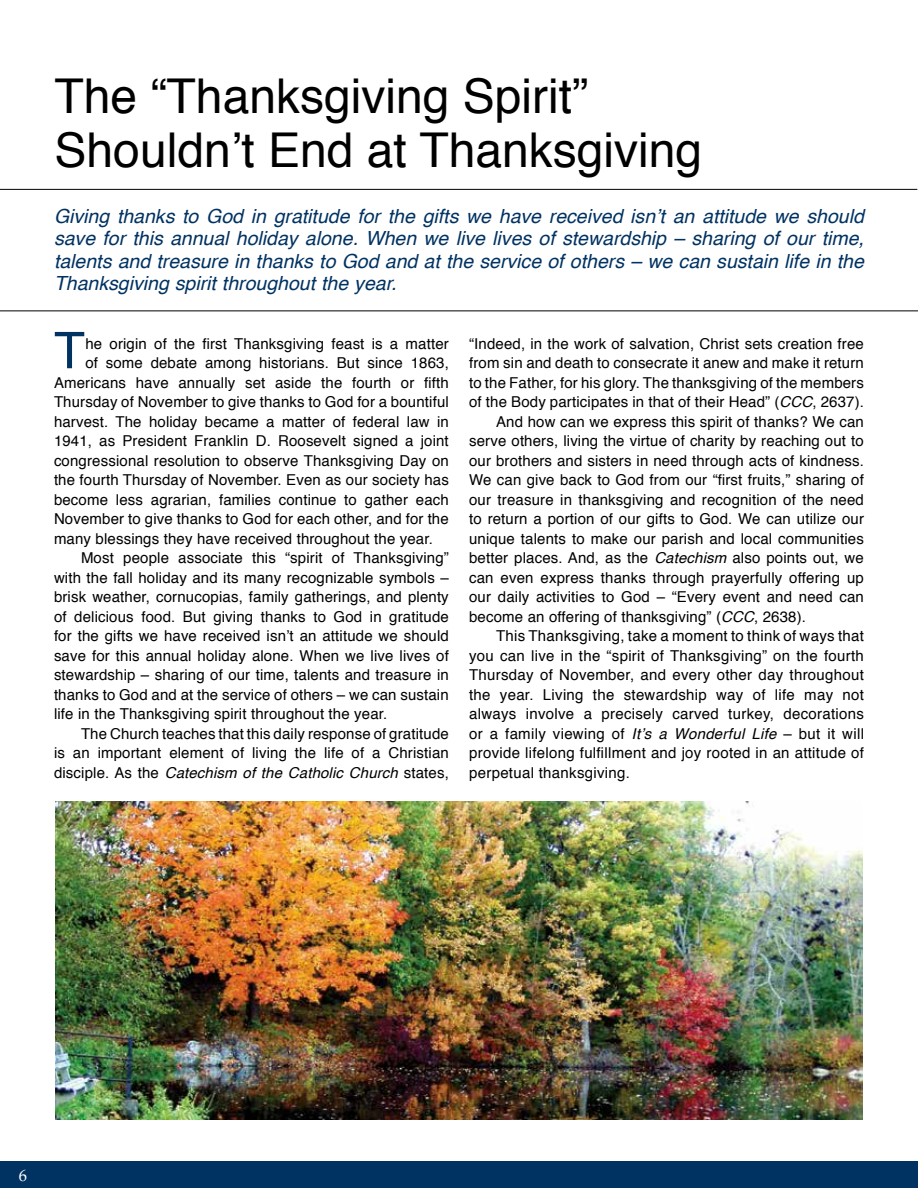
<style>
.page{position:relative;width:918px;height:1188px;background:#fff}
.page>*{position:absolute;margin:0;border:0;box-sizing:border-box;transform-origin:0 0}
.t1{font:50.55px "Helvetica";color:#003262}
.t2{font:48px/54px "Helvetica";color:#000}
.t3{font:italic 19.5px/22.5px "Helvetica";color:#003262;text-align:justify}
.t4{font:16.5px "Palatino Linotype";color:#fff}
.t5{font:15px "Helvetica";letter-spacing:.01em;color:#000}
.t6{font:italic 15px "Helvetica";letter-spacing:.01em;color:#000}
.s1{font-style:italic}
.s2{font-style:normal}
</style>
<div class="page">
<div style="left:0;top:1161px;width:918px;height:27px;background:#003262"></div>
<hr style="left:0;top:189px;width:917px;height:1px;background:#000">
<hr style="left:0;top:310px;width:918px;height:1px;background:#000">
<img style="left:55px;top:801px;width:808px;height:319px">
<h2 class="t2" style="left:55px;top:70px;width:649px">The “Thanksgiving Spirit”<br>Shouldn’t End at Thanksgiving</h2>
<p class="t3" style="left:54px;top:205px;width:811px">Giving thanks to God in gratitude for the gifts we have received isn’t an attitude we should save for this annual holiday alone. When we live lives of stewardship – sharing of our time, talents and treasure in thanks to God and at the service of others – we can sustain life in the Thanksgiving spirit throughout the year.</p>
<h1 class="t1" style="left:54px;top:312px;width:32px">T</h1>
<p class="t5" style="left:85px;top:332px;width:365px">he origin of the first Thanksgiving feast is a matter</p>
<p class="t5" style="left:469px;top:332px;width:396px">“Indeed, in the work of salvation, Christ sets creation free</p>
<p class="t5" style="left:469px;top:351px;width:396px">from sin and death to consecrate it anew and make it return</p>
<p class="t5" style="left:469px;top:371px;width:396px">to the Father, for his glory. The thanksgiving of the members</p>
<p class="t5" style="left:469px;top:390px;width:396px">of the Body participates in that of their Head” (<span class="s1">CCC</span>, 2637).</p>
<p class="t5" style="left:496px;top:410px;width:369px">And how can we express this spirit of thanks? We can</p>
<p class="t5" style="left:469px;top:429px;width:396px">serve others, living the virtue of charity by reaching out to</p>
<p class="t5" style="left:469px;top:449px;width:396px">our brothers and sisters in need through acts of kindness.</p>
<p class="t5" style="left:469px;top:468px;width:396px">We can give back to God from our “first fruits,” sharing of</p>
<p class="t5" style="left:469px;top:488px;width:396px">our treasure in thanksgiving and recognition of the need</p>
<p class="t5" style="left:469px;top:507px;width:396px">to return a portion of our gifts to God. We can utilize our</p>
<p class="t5" style="left:469px;top:527px;width:396px">unique talents to make our parish and local communities</p>
<p class="t5" style="left:469px;top:546px;width:396px">better places. And, as the <span class="s1">Catechism</span> also points out, we</p>
<p class="t5" style="left:469px;top:566px;width:396px">can even express thanks through prayerfully offering up</p>
<p class="t5" style="left:469px;top:585px;width:396px">our daily activities to God – “Every event and need can</p>
<p class="t5" style="left:469px;top:605px;width:338px">become an offering of thanksgiving” (<span class="s1">CCC</span>, 2638).</p>
<p class="t5" style="left:496px;top:624px;width:369px">This Thanksgiving, take a moment to think of ways that</p>
<p class="t5" style="left:469px;top:644px;width:396px">you can live in the “spirit of Thanksgiving” on the fourth</p>
<p class="t5" style="left:469px;top:663px;width:396px">Thursday of November, and every other day throughout</p>
<p class="t5" style="left:469px;top:683px;width:396px">the year. Living the stewardship way of life may not</p>
<p class="t5" style="left:469px;top:702px;width:396px">always involve a precisely carved turkey, decorations</p>
<p class="t5" style="left:469px;top:722px;width:396px">or a family viewing of <span class="s1">It’s a Wonderful Life</span> – but it will</p>
<p class="t5" style="left:469px;top:741px;width:396px">provide lifelong fulfillment and joy rooted in an attitude of</p>
<p class="t5" style="left:469px;top:761px;width:162px">perpetual thanksgiving.</p>
<p class="t5" style="left:85px;top:351px;width:365px">of some debate among historians. But since 1863,</p>
<p class="t5" style="left:54px;top:371px;width:396px">Americans have annually set aside the fourth or fifth</p>
<p class="t5" style="left:54px;top:390px;width:396px">Thursday of November to give thanks to God for a bountiful</p>
<p class="t5" style="left:54px;top:410px;width:396px">harvest. The holiday became a matter of federal law in</p>
<p class="t5" style="left:54px;top:429px;width:396px">1941, as President Franklin D. Roosevelt signed a joint</p>
<p class="t5" style="left:54px;top:449px;width:396px">congressional resolution to observe Thanksgiving Day on</p>
<p class="t5" style="left:54px;top:468px;width:396px">the fourth Thursday of November. Even as our society has</p>
<p class="t5" style="left:54px;top:488px;width:396px">become less agrarian, families continue to gather each</p>
<p class="t5" style="left:54px;top:507px;width:396px">November to give thanks to God for each other, and for the</p>
<p class="t5" style="left:54px;top:527px;width:380px">many blessings they have received throughout the year.</p>
<p class="t5" style="left:81px;top:546px;width:369px">Most people associate this “spirit of Thanksgiving”</p>
<p class="t5" style="left:54px;top:566px;width:396px">with the fall holiday and its many recognizable symbols –</p>
<p class="t5" style="left:54px;top:585px;width:396px">brisk weather, cornucopias, family gatherings, and plenty</p>
<p class="t5" style="left:54px;top:605px;width:396px">of delicious food. But giving thanks to God in gratitude</p>
<p class="t5" style="left:54px;top:624px;width:396px">for the gifts we have received isn’t an attitude we should</p>
<p class="t5" style="left:54px;top:644px;width:396px">save for this annual holiday alone. When we live lives of</p>
<p class="t5" style="left:54px;top:663px;width:396px">stewardship – sharing of our time, talents and treasure in</p>
<p class="t5" style="left:54px;top:683px;width:396px">thanks to God and at the service of others – we can sustain</p>
<p class="t5" style="left:54px;top:702px;width:335px">life in the Thanksgiving spirit throughout the year.</p>
<p class="t5" style="left:81px;top:722px;width:369px">The Church teaches that this daily response of gratitude</p>
<p class="t5" style="left:54px;top:741px;width:396px">is an important element of living the life of a Christian</p>
<p class="t6" style="left:54px;top:761px;width:396px"><span class="s2">disciple. As the</span> Catechism of the Catholic Church <span class="s2">states,</span></p>
<p class="t4" style="left:19px;top:1163px;width:10px">6</p>
</div>
